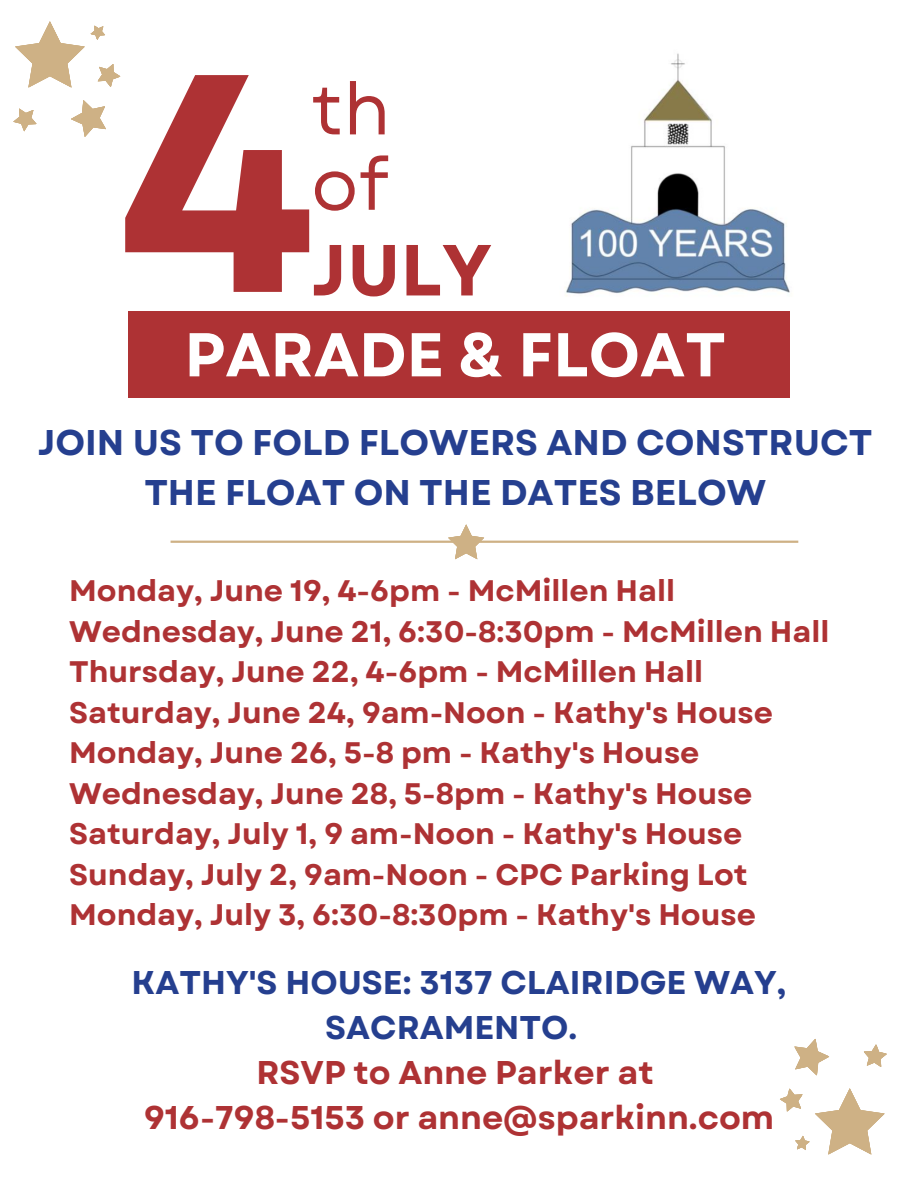
<style>
.page{position:relative;width:918px;height:1188px;background:#fff}
.page>*{position:absolute;margin:0;border:0;box-sizing:border-box;transform-origin:0 0}
.t1{font:700 309.75px "Garet";color:#ae3234}
.t2{font:72.15px "Garet";color:#ae3234}
.t3{font:700 72.15px "Garet";color:#ae3234}
.t4{font:700 61.65px "Garet";color:#fff}
.t5{font:700 35.7px/49.5px "Garet";color:#253f8f;text-align:center}
.t6{font:700 32.85px "Garet";color:#ae3234}
.t7{font:700 32.85px/45px "Garet";color:#253f8f;text-align:center}
.t8{font:700 29.7px "Garet";color:#ae3234}
</style>
<div class="page">
<img style="left:565px;top:53px;width:225px;height:243px">
<div style="left:734px;top:26px;width:92px;height:155px;background:#fff"></div>
<svg style="left:448px;top:524px;width:36px;height:35px"></svg>
<hr style="left:171px;top:541px;width:627px;height:2px;background:#ceb185">
<svg style="left:13px;top:108px;width:24px;height:24px"></svg>
<svg style="left:15px;top:21px;width:106px;height:67px"></svg>
<svg style="left:71px;top:100px;width:35px;height:37px"></svg>
<svg style="left:864px;top:1044px;width:23px;height:23px"></svg>
<svg style="left:780px;top:1088px;width:105px;height:67px"></svg>
<svg style="left:794px;top:1039px;width:35px;height:37px"></svg>
<div style="left:128px;top:312px;width:662px;height:86px;background:#ae3234"></div>
<div style="left:484px;top:26px;width:133px;height:152px;background:#fff"></div>
<p class="t1" style="left:117px;top:-40px;width:202px">4</p>
<p class="t4" style="left:184px;top:310px;width:543px">PARADE &amp; FLOAT</p>
<p class="t2" style="left:311px;top:57px;width:81px">th</p>
<p class="t2" style="left:311px;top:133px;width:79px">of</p>
<p class="t3" style="left:311px;top:218px;width:182px">JULY</p>
<p class="t5" style="left:38px;top:418px;width:836px">JOIN US TO FOLD FLOWERS AND CONSTRUCT<br>THE FLOAT ON THE DATES BELOW</p>
<p class="t8" style="left:69px;top:569px;width:607px">Monday, June 19, 4-6pm - McMillen Hall</p>
<p class="t8" style="left:69px;top:610px;width:762px">Wednesday, June 21, 6:30-8:30pm - McMillen Hall</p>
<p class="t8" style="left:69px;top:650px;width:636px">Thursday, June 22, 4-6pm - McMillen Hall</p>
<p class="t8" style="left:69px;top:691px;width:705px">Saturday, June 24, 9am-Noon - Kathy's House</p>
<p class="t8" style="left:69px;top:731px;width:632px">Monday, June 26, 5-8 pm - Kathy's House</p>
<p class="t8" style="left:69px;top:772px;width:685px">Wednesday, June 28, 5-8pm - Kathy's House</p>
<p class="t8" style="left:69px;top:812px;width:675px">Saturday, July 1, 9 am-Noon - Kathy's House</p>
<p class="t8" style="left:69px;top:853px;width:680px">Sunday, July 2, 9am-Noon - CPC Parking Lot</p>
<p class="t8" style="left:69px;top:893px;width:688px">Monday, July 3, 6:30-8:30pm - Kathy's House</p>
<p class="t7" style="left:132px;top:960px;width:656px">KATHY'S HOUSE: 3137 CLAIRIDGE WAY,<br>SACRAMENTO.</p>
<p class="t6" style="left:257px;top:1049px;width:399px">RSVP to Anne Parker at</p>
<p class="t6" style="left:144px;top:1094px;width:632px">916-798-5153 or anne@sparkinn.com</p>
</div>
